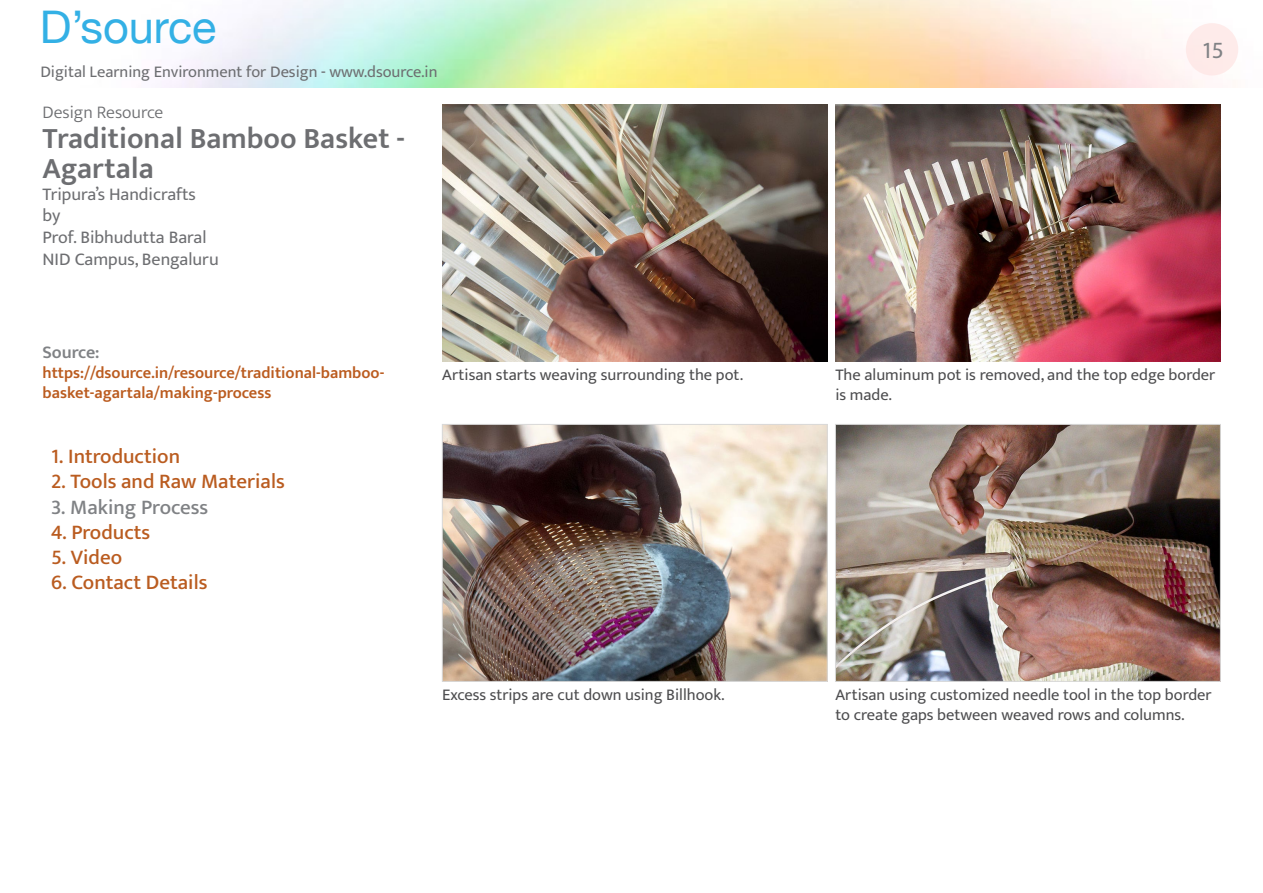
<style>
.page{position:relative;width:1263px;height:893px;background:#fff}
.page>*{position:absolute;margin:0;border:0;box-sizing:border-box;transform-origin:0 0}
.t1{font:45px "Helvetica Neue";color:#33b0e5}
.t2{font:600 30px/30px "Ek Mukta";color:#6d6e71}
.t3{font:24px "Ek Mukta";color:#808285}
.t4{font:500 21px "Ek Mukta";color:#ba5c20}
.t5{font:500 21px "Ek Mukta";color:#808285}
.t6{font:18px/21.6px "Ek Mukta";color:#6d6e71}
.t7{font:300 18px "Ek Mukta";color:#6d6e71}
.t8{font:600 18px "Ek Mukta";color:#808285}
.t9{font:16.5px/19.8px "Ek Mukta";color:#4d4d4f}
.t10{font:600 16.5px/19.8px "Ek Mukta";color:#bb5c20}
.t11{font:16.5px "Ek Mukta";color:#6d6e71}
</style>
<div class="page">
<div style="left:1186px;top:23px;width:52px;height:52px;background:#feebea;border-radius:50%"></div>
<img style="left:442px;top:105px;width:385px;height:257px">
<img style="left:444px;top:426px;width:381px;height:253px">
<div style="left:442px;top:424px;width:385px;height:257px;border:1px solid #d9d9d9"></div>
<img style="left:835px;top:105px;width:385px;height:257px">
<img style="left:837px;top:426px;width:381px;height:253px">
<div style="left:835px;top:424px;width:385px;height:257px;border:1px solid #d9d9d9"></div>
<h1 class="t1" style="left:40px;top:0;width:178px">D’source</h1>
<p class="t11" style="left:40px;top:62px;width:399px">Digital Learning Environment for Design - www.dsource.in</p>
<p class="t7" style="left:43px;top:101px;width:122px">Design Resource</p>
<h2 class="t2" style="left:43px;top:123px;width:364px">Traditional Bamboo Basket -<br>Agartala</h2>
<p class="t6" style="left:43px;top:183px;width:178px">Tripura’s Handicrafts<br>by<br>Prof. Bibhudutta Baral<br>NID Campus, Bengaluru</p>
<p class="t8" style="left:43px;top:342px;width:59px">Source:</p>
<p class="t10" style="left:43px;top:363px;width:343px">https://dsource.in/resource/traditional-bamboo&shy;basket-agartala/making-process</p>
<p class="t4" style="left:51px;top:444px;width:131px">1. Introduction</p>
<p class="t4" style="left:51px;top:469px;width:235px">2. Tools and Raw Materials</p>
<p class="t5" style="left:51px;top:494px;width:159px">3. Making Process</p>
<p class="t4" style="left:51px;top:519px;width:101px">4. Products</p>
<p class="t4" style="left:51px;top:544px;width:73px">5. Video</p>
<p class="t4" style="left:51px;top:570px;width:158px">6. Contact Details</p>
<p class="t9" style="left:442px;top:365px;width:302px">Artisan starts weaving surrounding the pot.</p>
<p class="t9" style="left:442px;top:684px;width:284px">Excess strips are cut down using Billhook.</p>
<h3 class="t3" style="left:1202px;top:35px;width:23px">15</h3>
<p class="t9" style="left:835px;top:365px;width:381px">The aluminum pot is removed, and the top edge border is made.</p>
<p class="t9" style="left:835px;top:684px;width:378px">Artisan using customized needle tool in the top border to create gaps between weaved rows and columns.</p>
</div>
